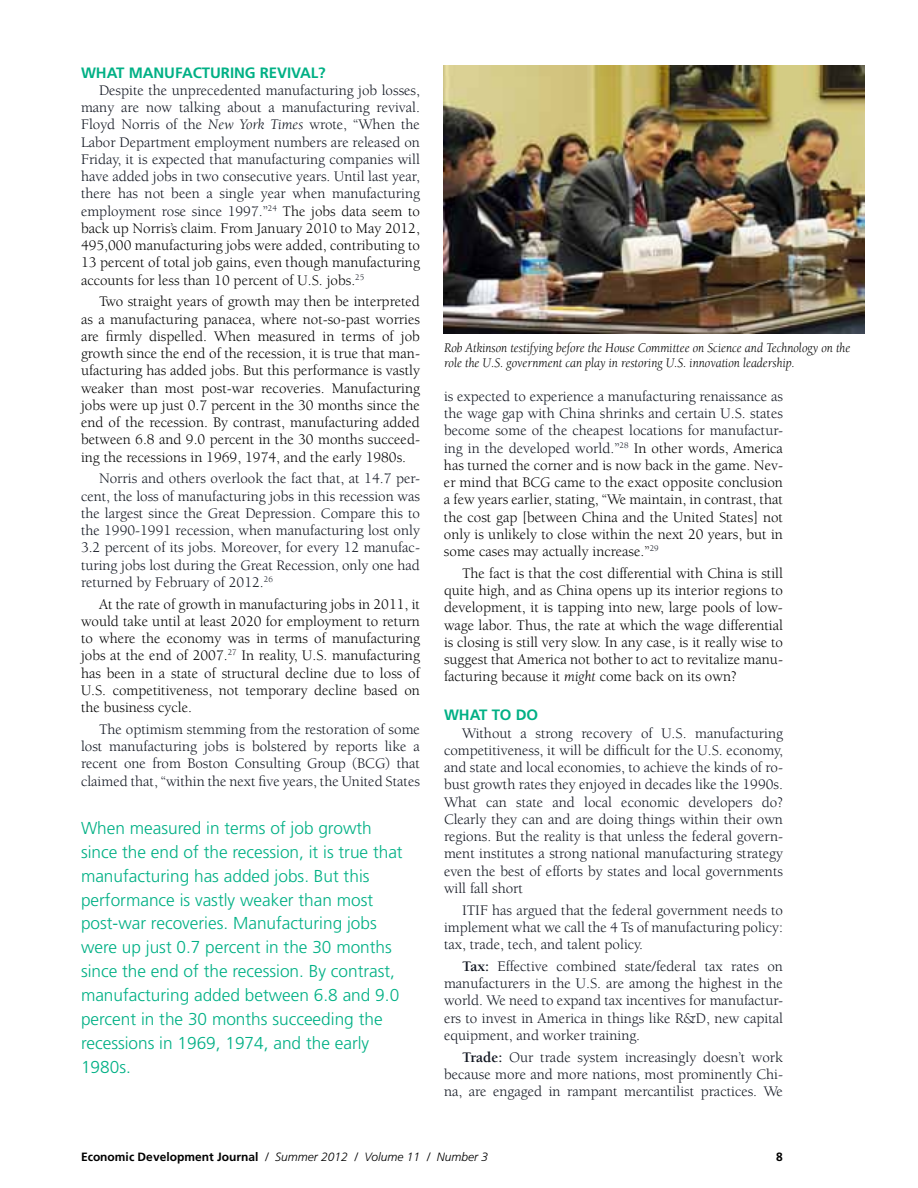
<style>
.page{position:relative;width:918px;height:1188px;background:#fff}
.page>*{position:absolute;margin:0;border:0;box-sizing:border-box;transform-origin:0 0}
.t1{font:300 17.25px/24px "Frutiger";color:#00b085}
.t2{font:15px/17.2px "Berkeley";color:#101520;text-align:justify}
.t3{font:15px/17.2px "Berkeley";color:#000;text-align:justify}
.t4{font:700 15px "Frutiger";letter-spacing:-.005em;color:#00b085}
.t5{font:italic 13.5px/15px "Berkeley";color:#000;scale:.95 1}
.t6{font:italic 300 12px "Frutiger";color:#000}
.t7{font:700 12px "Frutiger";color:#000}
.s1{font-style:italic}
.s2{color:#000}
.s3{color:#101520}
.s4{font-weight:700}
.s5{font-weight:700;font-style:normal}
</style>
<div class="page">
<img style="left:444px;top:66px;width:420px;height:268px">
<p class="t4" style="left:81px;top:64px;width:246px">What Manufacturing Revival?</p>
<p class="t2" style="left:81px;top:82px;width:341px;text-indent:18px">Despite the unprecedented manufacturing job losses, many are now talking about a manufacturing revival.<br>Floyd Norris of the <span class="s1">New York Times</span> wrote, “When the Labor Department employment numbers are released on Friday, it is expected that manufacturing companies will have added jobs in two consecutive years. Until last year, there has not been a single year when manufacturing employment rose since 1997.”<sup>24</sup> <span class="s2">The jobs data seem to back up Norris’s claim. From January 2010 to May 2012, 495,000 manufacturing jobs were added, contributing to 13 percent of total job gains, even though manufacturing accounts for less than 10 percent of U.S. jobs.</span><sup>25</sup></p>
<p class="t3" style="left:81px;top:293px;width:341px;text-indent:18px">Two straight years of growth may then be interpreted as a manufacturing panacea, where not-so-past worries are firmly dispelled. When measured in terms of job growth since the end of the recession, it is true that man&shy;ufacturing has added jobs. But this performance is vastly weaker than most post-war recoveries. Manufacturing jobs were up just 0.7 percent in the 30 months since the end of the recession. By contrast, manufacturing added between 6.8 and 9.0 percent in the 30 months succeed&shy;ing the recessions in 1969, 1974, and the early 1980s.</p>
<p class="t2" style="left:81px;top:470px;width:341px;text-indent:18px">Norris and others overlook the fact that, at 14.7 per&shy;cent, the loss of manufacturing jobs in this recession was the largest since the Great Depression. Compare this to the 1990-1991 recession, when manufacturing lost only 3.2 percent of its jobs. Moreover, for every 12 manufac&shy;turing jobs lost during the Great Recession, only one had returned by February of 2012.<sup>26</sup></p>
<p class="t3" style="left:81px;top:596px;width:341px;text-indent:18px">At the rate of growth in manufacturing jobs in 2011, it would take until at least 2020 for employment to return to where the economy was in terms of manufacturing jobs at the end of 2007.<sup>27</sup> In reality, U.S. manufacturing has been in a state of structural decline due to loss of U.S. competitiveness, not temporary decline based on the business cycle.</p>
<p class="t2" style="left:81px;top:721px;width:341px;text-indent:18px">The optimism stemming from the restoration of some lost manufacturing jobs is bolstered by reports like a recent one from Boston Consulting Group (BCG) that claimed that, “within the next five years, the United States</p>
<p class="t1" style="left:81px;top:816px;width:323px">When measured in terms of job growth since the end of the recession, it is true that manufacturing has added jobs. But this performance is vastly weaker than most post-war recoveries. Manufacturing jobs were up just 0.7 percent in the 30 months since the end of the recession. By contrast, manufacturing added between 6.8 and 9.0 percent in the 30 months succeeding the recessions in 1969, 1974, and the early 1980s.</p>
<p class="t5" style="left:444px;top:340px;width:429px">Rob Atkinson testifying before the House Committee on Science and Technology on the role the U.S. government can play in restoring U.S. innovation leadership.</p>
<p class="t3" style="left:444px;top:388px;width:341px"><span class="s3">is expected to experience a manufacturing renaissance as the wage gap with China shrinks and certain U.S. states become some of the cheapest locations for manufactur&shy;ing in the developed world.”</span><sup>28</sup> In other words, America has turned the corner and is now back in the game. Nev&shy;er mind that BCG came to the exact opposite conclusion a few years earlier, stating, “We maintain, in contrast, that the cost gap [between China and the United States] not only is unlikely to close within the next 20 years, but in some cases may actually increase.”<sup>29</sup></p>
<p class="t3" style="left:444px;top:565px;width:341px;text-indent:18px">The fact is that the cost differential with China is still quite high, and as China opens up its interior regions to development, it is tapping into new, large pools of low&shy;wage labor. Thus, the rate at which the wage differential is closing is still very slow. In any case, is it really wise to suggest that America not bother to act to revitalize manu&shy;facturing because it <span class="s1">might</span> come back on its own?</p>
<p class="t4" style="left:444px;top:706px;width:96px">What to do</p>
<p class="t2" style="left:444px;top:725px;width:341px;text-indent:18px">Without a strong recovery of U.S. manufacturing competitiveness, it will be difficult for the U.S. economy, and state and local economies, to achieve the kinds of ro&shy;bust growth rates they enjoyed in decades like the 1990s.<br>What can state and local economic developers do?<br>Clearly they can and are doing things within their own regions. But the reality is that unless the federal govern&shy;ment institutes a strong national manufacturing strategy even the best of efforts by states and local governments will fall short</p>
<p class="t2" style="left:444px;top:902px;width:341px;text-indent:18px">ITIF has argued that the federal government needs to implement what we call the 4 Ts of manufacturing policy: tax, trade, tech, and talent policy.</p>
<p class="t2" style="left:444px;top:958px;width:341px;text-indent:18px"><span class="s4">Tax:</span> Effective combined state/federal tax rates on manufacturers in the U.S. are among the highest in the world. We need to expand tax incentives for manufactur&shy;ers to invest in America in things like R&amp;D, new capital equipment, and worker training.</p>
<p class="t2" style="left:444px;top:1049px;width:340px;text-indent:18px"><span class="s4">Trade:</span> Our trade system increasingly doesn’t work because more and more nations, most prominently Chi&shy;na, are engaged in rampant mercantilist practices. We</p>
<p class="t6" style="left:81px;top:1150px;width:409px"><span class="s5">Economic Development Journal</span> / Summer 2012 / Volume 11 / Number 3</p>
<p class="t7" style="left:776px;top:1150px;width:8px">8</p>
</div>
